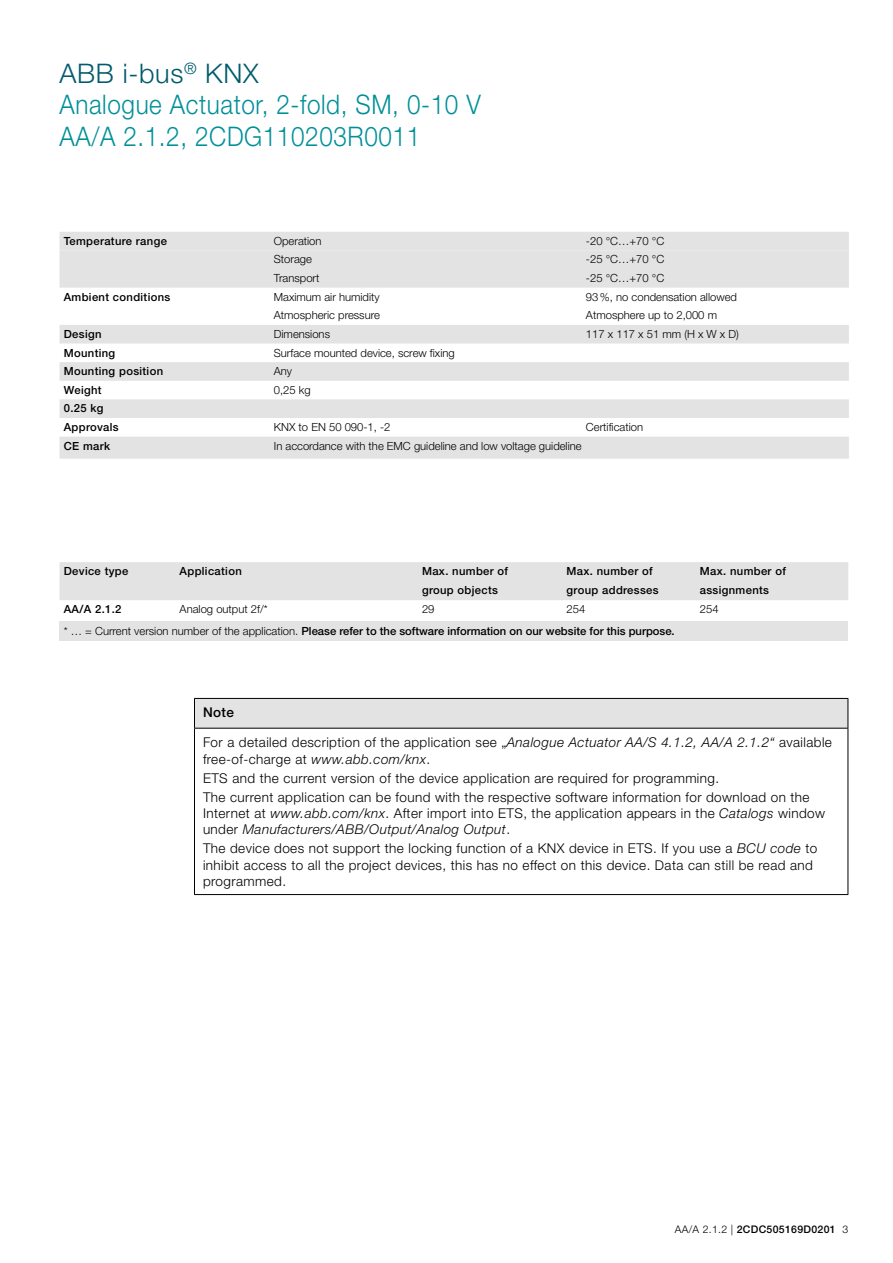
<style>
.page{position:relative;width:893px;height:1263px;background:#fff}
.page>*{position:absolute;margin:0;border:0;box-sizing:border-box;transform-origin:0 0}
.t1{font:300 27px/31.5px "Helvetica Neue LT";letter-spacing:.025em;color:#009098;scale:.9 1}
.t2{font:300 13.5px/16.2px "Helvetica Neue LT";letter-spacing:.03em;color:#000}
.t3{font:500 13.5px "Helvetica Neue LT";color:#000}
.t4{font:300 11.25px "Helvetica Neue LT";color:#000}
.t5{font:500 11.25px/18.6px "Helvetica Neue LT";letter-spacing:.03em;color:#000}
.t6{font:500 11.25px "Helvetica Neue LT";color:#000}
.t7{font:500 10.5px "Helvetica Neue LT";letter-spacing:.03em;color:#000}
.s1{color:#005b6c}
.s2{font-weight:300}
.s3{font-style:italic}
</style>
<div class="page">
<div style="left:60px;top:562px;width:788px;height:38px;background:#e3e3e3"></div>
<div style="left:60px;top:621px;width:788px;height:20px;background:#e3e3e3"></div>
<div style="left:194px;top:698px;width:654px;height:30px;background:#e3e3e3"></div>
<hr style="left:194px;top:698px;width:654px;height:1px;background:#000">
<svg style="left:194px;top:699px;width:1px;height:29px"></svg>
<svg style="left:848px;top:699px;width:1px;height:29px"></svg>
<hr style="left:194px;top:728px;width:654px;height:1px;background:#000">
<hr style="left:194px;top:728px;width:1px;height:166px;background:#000">
<hr style="left:848px;top:728px;width:1px;height:166px;background:#000">
<hr style="left:194px;top:894px;width:654px;height:1px;background:#000">
<div style="left:60px;top:232px;width:789px;height:18px;background:#e3e3e3"></div>
<svg style="left:60px;top:250px;width:789px;height:168px;fill:#e3e3e3"></svg>
<div style="left:60px;top:437px;width:789px;height:22px;background:#e3e3e3"></div>
<h1 class="t1" style="left:60px;top:57px;width:469px"><span class="s1">ABB i-bus</span><sup>®</sup> <span class="s1">KNX<br></span>Analogue Actuator, 2-fold, SM, 0-10 V<br>AA/A 2.1.2, 2CDG110203R0011</h1>
<p class="t5" style="left:64px;top:231px;width:105px">Temperature range</p>
<p class="t4" style="left:274px;top:234px;width:49px">Operation</p>
<p class="t4" style="left:586px;top:234px;width:80px">-20 °C…+70 °C</p>
<p class="t4" style="left:274px;top:253px;width:40px">Storage</p>
<p class="t4" style="left:586px;top:253px;width:80px">-25 °C…+70 °C</p>
<p class="t4" style="left:274px;top:271px;width:47px">Transport</p>
<p class="t4" style="left:586px;top:271px;width:80px">-25 °C…+70 °C</p>
<p class="t5" style="left:64px;top:287px;width:108px">Ambient conditions</p>
<p class="t4" style="left:274px;top:290px;width:107px">Maximum air humidity</p>
<p class="t4" style="left:586px;top:290px;width:153px">93%, no condensation allowed</p>
<p class="t4" style="left:274px;top:308px;width:108px">Atmospheric pressure</p>
<p class="t4" style="left:586px;top:308px;width:133px">Atmosphere up to 2,000 m</p>
<p class="t5" style="left:64px;top:324px;width:39px">Design</p>
<p class="t4" style="left:274px;top:327px;width:58px">Dimensions</p>
<p class="t4" style="left:586px;top:327px;width:154px">117 x 117 x 51 mm (H x W x D)</p>
<p class="t5" style="left:64px;top:343px;width:53px">Mounting</p>
<p class="t4" style="left:274px;top:346px;width:182px">Surface mounted device, screw fixing</p>
<p class="t5" style="left:64px;top:362px;width:101px">Mounting position</p>
<p class="t4" style="left:274px;top:364px;width:20px">Any</p>
<p class="t5" style="left:64px;top:380px;width:39px">Weight</p>
<p class="t4" style="left:274px;top:383px;width:38px">0,25 kg</p>
<p class="t5" style="left:64px;top:399px;width:57px">0.25 kg<br>Approvals</p>
<p class="t4" style="left:274px;top:420px;width:118px">KNX to EN 50 090-1, -2</p>
<p class="t4" style="left:586px;top:420px;width:59px">Certification</p>
<p class="t5" style="left:64px;top:436px;width:48px">CE mark</p>
<p class="t4" style="left:274px;top:439px;width:309px">In accordance with the EMC guideline and low voltage guideline</p>
<p class="t5" style="left:64px;top:562px;width:66px">Device type</p>
<p class="t5" style="left:180px;top:562px;width:64px">Application</p>
<p class="t5" style="left:422px;top:562px;width:88px">Max. number of group objects</p>
<p class="t5" style="left:567px;top:562px;width:94px">Max. number of group addresses</p>
<p class="t5" style="left:700px;top:562px;width:88px">Max. number of assignments</p>
<p class="t5" style="left:64px;top:600px;width:59px">AA/A 2.1.2</p>
<p class="t4" style="left:180px;top:602px;width:90px">Analog output 2f/*</p>
<p class="t4" style="left:422px;top:602px;width:14px">29</p>
<p class="t4" style="left:567px;top:602px;width:20px">254</p>
<p class="t4" style="left:700px;top:602px;width:20px">254</p>
<p class="t6" style="left:64px;top:624px;width:612px"><span class="s2">* … = Current version number of the application.</span> Please refer to the software information on our website for this purpose.</p>
<p class="t3" style="left:203px;top:705px;width:32px">Note</p>
<p class="t2" style="left:203px;top:734px;width:630px">For a detailed description of the application see „<span class="s3">Analogue Actuator AA/S 4.1.2, AA/A 2.1.2“</span> available free-of-charge at <span class="s3">www.abb.com/knx</span>.</p>
<p class="t2" style="left:203px;top:768px;width:608px;line-height:19.2px">ETS and the current version of the device application are required for programming.<br>The current application can be found with the respective software information for download on the</p>
<p class="t2" style="left:203px;top:805px;width:624px">Internet at <span class="s3">www.abb.com/knx</span>. After import into ETS, the application appears in the <span class="s3">Catalogs</span> window under <span class="s3">Manufacturers/ABB/Output/Analog Output</span>.</p>
<p class="t2" style="left:203px;top:840px;width:616px">The device does not support the locking function of a KNX device in ETS. If you use a <span class="s3">BCU code</span> to inhibit access to all the project devices, this has no effect on this device. Data can still be read and programmed.</p>
<p class="t7" style="left:675px;top:1223px;width:175px"><span class="s2">AA/A 2.1.2 |</span> 2CDC505169D0201 <span class="s2">3</span></p>
</div>
